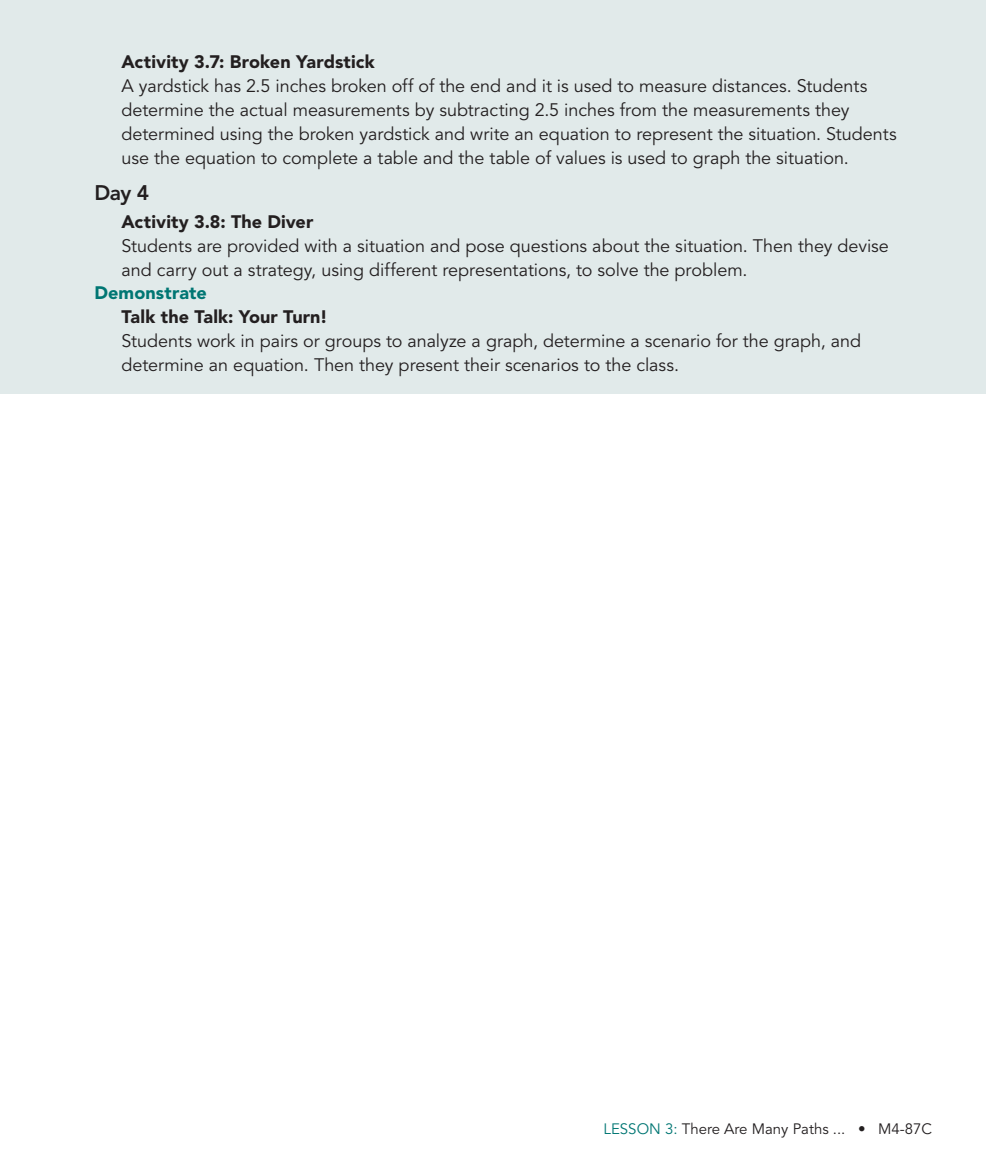
<style>
.page{position:relative;width:986px;height:1175px;background:#fff}
.page>*{position:absolute;margin:0;border:0;box-sizing:border-box;transform-origin:0 0}
.t1{font:800 21px "Avenir LT Std";color:#231f20}
.t2{font:18px/24px "Avenir LT Std";color:#231f20}
.t3{font:900 18px "Avenir LT Std";letter-spacing:.005em;color:#231f20}
.t4{font:900 18px "Avenir LT Std";letter-spacing:.005em;color:#007673}
.t5{font:15px "Avenir LT Std";color:#231f20}
.s1{color:#007673}
</style>
<div class="page">
<hr style="left:0;top:0;width:1px;height:1084px;background:#e1eaea">
<div style="left:0;top:0;width:986px;height:394px;background:#e1eaea"></div>
<p class="t3" style="left:122px;top:54px;width:255px">Activity 3.7: Broken Yardstick</p>
<p class="t2" style="left:122px;top:75px;width:776px">A yardstick has 2.5 inches broken off of the end and it is used to measure distances. Students determine the actual measurements by subtracting 2.5 inches from the measurements they determined using the broken yardstick and write an equation to represent the situation. Students use the equation to complete a table and the table of values is used to graph the situation.</p>
<p class="t1" style="left:94px;top:183px;width:56px">Day 4</p>
<p class="t3" style="left:122px;top:214px;width:193px">Activity 3.8: The Diver</p>
<p class="t2" style="left:122px;top:235px;width:769px">Students are provided with a situation and pose questions about the situation. Then they devise and carry out a strategy, using different representations, to solve the problem.</p>
<p class="t4" style="left:94px;top:285px;width:114px">Demonstrate</p>
<p class="t3" style="left:122px;top:309px;width:208px">Talk the Talk: Your Turn!</p>
<p class="t2" style="left:122px;top:330px;width:741px">Students work in pairs or groups to analyze a graph, determine a scenario for the graph, and determine an equation. Then they present their scenarios to the class.</p>
<p class="t5" style="left:603px;top:1122px;width:330px"><span class="s1">LESSON 3:</span> There Are Many Paths ... • M4-87C</p>
</div>
